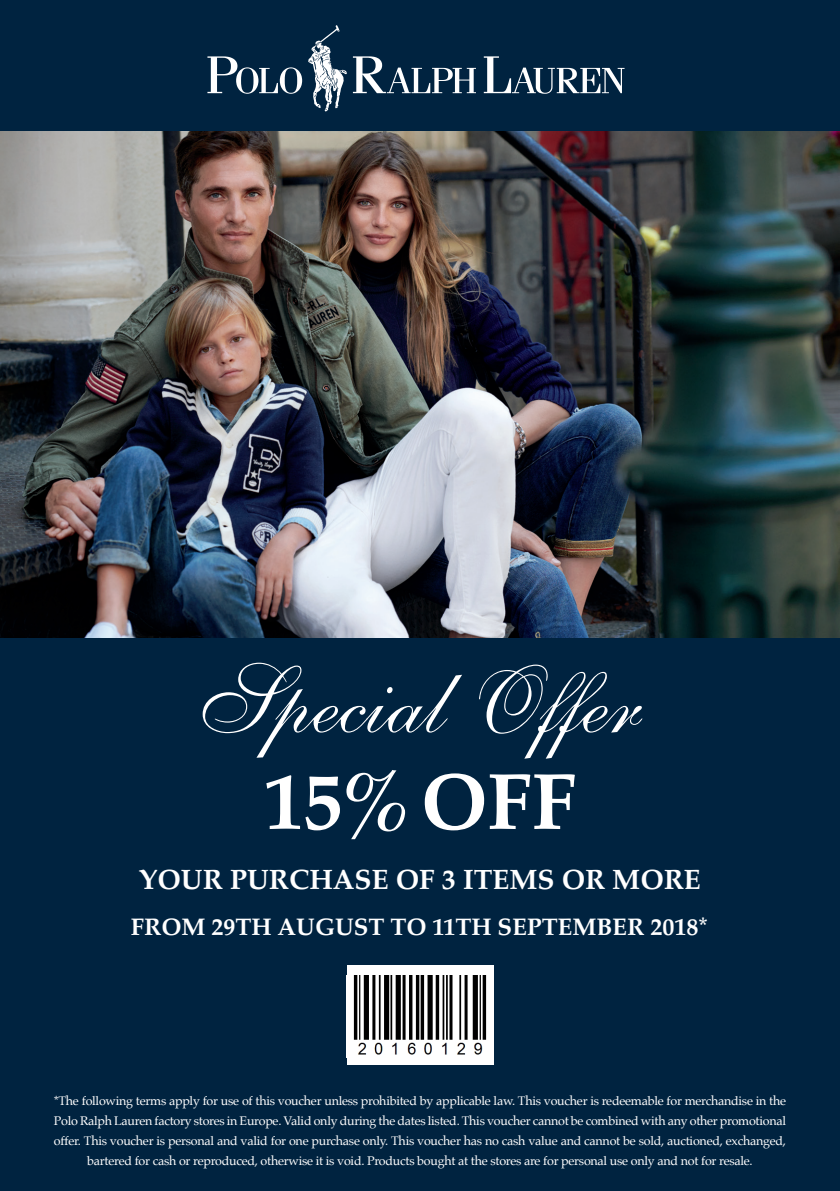
<style>
.page{position:relative;width:840px;height:1191px;background:#fff}
.page>*{position:absolute;margin:0;border:0;box-sizing:border-box;transform-origin:0 0}
.t1{font:96px "Shelley Allegro Script";color:#fff}
.t2{font:700 80px "Palatino";color:#fff}
.t3{font:700 28px "Palatino";color:#fff}
.t4{font:700 24px "Palatino";color:#fff}
.t5{font:12.4px/20px "Palatino";letter-spacing:-.02em;color:#fff;text-align:center}
</style>
<div class="page">
<img style="left:0;top:130px;width:839px;height:508px">
<div style="left:0;top:638px;width:839px;height:553px;background:#002340"></div>
<div style="left:0;top:0;width:839px;height:130px;background:#002340"></div>
<div style="left:346px;top:965px;width:147px;height:99px;background:#fff"></div>
<img style="left:353px;top:975px;width:134px;height:80px">
<svg style="left:308px;top:25px;width:39px;height:86px"></svg>
<svg style="left:483px;top:56px;width:141px;height:38px"></svg>
<svg style="left:207px;top:56px;width:95px;height:38px"></svg>
<svg style="left:353px;top:56px;width:122px;height:37px"></svg>
<p class="t1" style="left:200px;top:644px;width:441px">Special Offer</p>
<p class="t2" style="left:263px;top:733px;width:314px">15% OFF</p>
<p class="t3" style="left:139px;top:855px;width:563px">YOUR PURCHASE OF 3 ITEMS OR MORE</p>
<p class="t4" style="left:131px;top:906px;width:579px">FROM 29TH AUGUST TO 11TH SEPTEMBER 2018*</p>
<p class="t5" style="left:54px;top:1091px;width:733px">*The following terms apply for use of this voucher unless prohibited by applicable law. This voucher is redeemable for merchandise in the Polo Ralph Lauren factory stores in Europe. Valid only during the dates listed. This voucher cannot be combined with any other promotional offer. This voucher is personal and valid for one purchase only. This voucher has no cash value and cannot be sold, auctioned, exchanged, bartered for cash or reproduced, otherwise it is void. Products bought at the stores are for personal use only and not for resale.</p>
</div>
